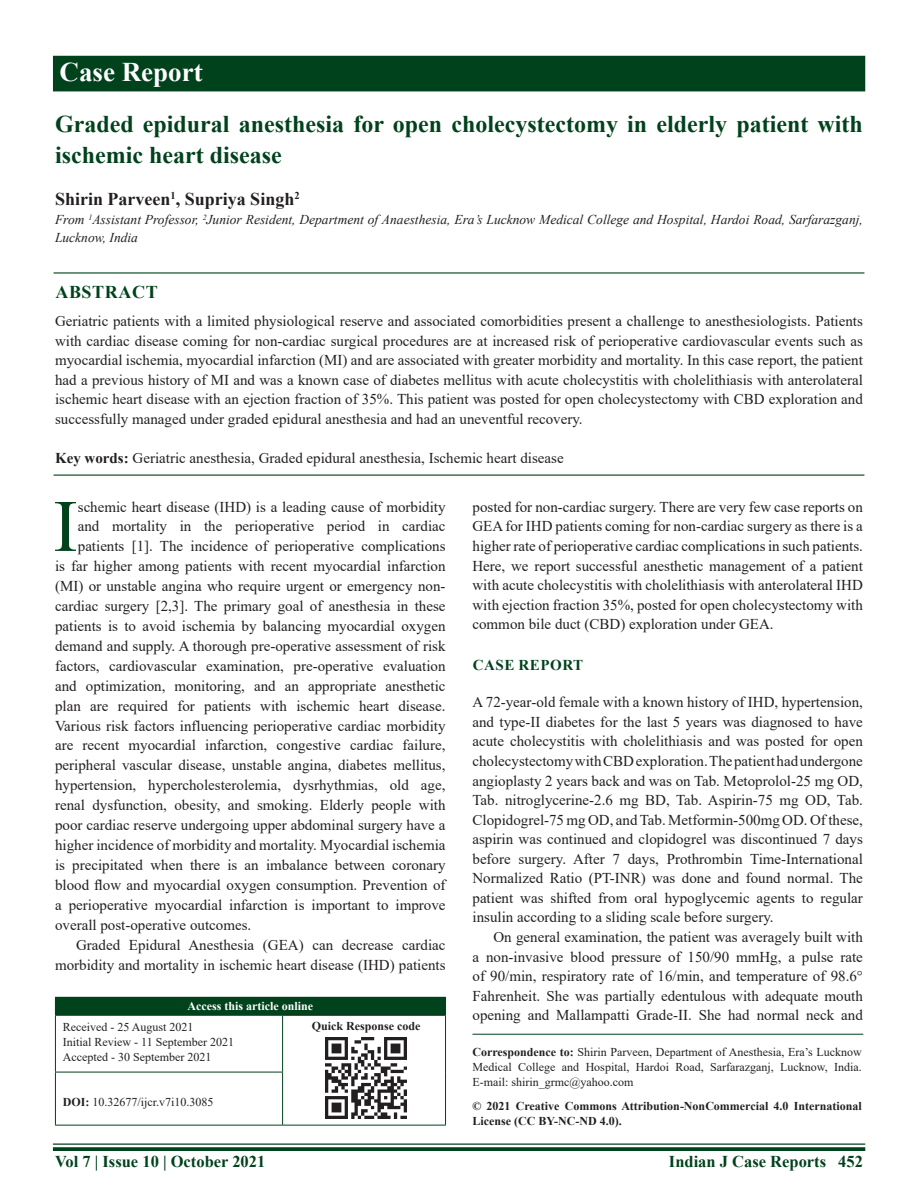
<style>
.page{position:relative;width:918px;height:1188px;background:#fff}
.page>*{position:absolute;margin:0;border:0;box-sizing:border-box;transform-origin:0 0}
.DROP_CAP_TX{font:73.95px "Times New Roman";color:#00421c}
.AH{font:700 27px "Times New Roman";color:#fff}
.AT{font:700 24px/31.5px "Times New Roman";color:#00421c}
.AU{font:700 18px "Times New Roman";color:#231f20}
.ABSH{font:700 18px "Times New Roman";letter-spacing:.035em;color:#00421c}
.RF{font:700 16.5px "Times New Roman";color:#00421c}
.DROP_CAP_TX-2{font:15px "Times New Roman";color:#231f20}
.TX{font:15px/19.5px "Times New Roman";color:#231f20;text-align:justify}
.ABS{font:15px/19.5px "Times New Roman";color:#231f20;text-align:justify}
.TXFL{font:15px/19.5px "Times New Roman";color:#231f20;text-align:justify}
.KWD{font:15px "Times New Roman";color:#231f20}
.t1{font:700 15px "Times New Roman";letter-spacing:.035em;color:#00421c}
.AFF{font:italic 13.5px/18px "Times New Roman";color:#231f20}
.ADD{font:12px/15px "Times New Roman";color:#231f20;text-align:justify}
.CR{font:700 12px/15px "Times New Roman";color:#231f20}
.HIS{font:12px/15px "Times New Roman";color:#231f20}
.DOI{font:12px "Times New Roman";color:#231f20}
.AAO{font:700 12px "Times New Roman";color:#fff}
.QR{font:700 12px "Times New Roman";color:#231f20}
.s1{font-weight:700}
</style>
<div class="page">
<hr style="left:53px;top:1143px;width:812px;height:2px;background:#00421c">
<svg style="left:53px;top:1147px;width:812px;height:4px;background:#0f4d29"></svg>
<div style="left:53px;top:56px;width:812px;height:35px;background:#00421c"></div>
<hr style="left:54px;top:272px;width:810px;height:2px;background:#00421c">
<hr style="left:54px;top:475px;width:810px;height:1px;background:#00421c">
<div style="left:55px;top:997px;width:391px;height:18px;background:#00421c"></div>
<hr style="left:283px;top:1015px;width:162px;height:1px;background:#231f20">
<hr style="left:55px;top:1016px;width:1px;height:56px;background:#00421c">
<hr style="left:55px;top:1015px;width:228px;height:1px;background:#00421c">
<hr style="left:282px;top:1016px;width:1px;height:56px;background:#00421c">
<hr style="left:445px;top:1015px;width:1px;height:57px;background:#00421c">
<hr style="left:445px;top:1072px;width:1px;height:53px;background:#00421c">
<hr style="left:55px;top:1072px;width:1px;height:53px;background:#00421c">
<hr style="left:55px;top:1072px;width:228px;height:1px;background:#00421c">
<hr style="left:55px;top:1125px;width:228px;height:1px;background:#00421c">
<hr style="left:282px;top:1072px;width:1px;height:53px;background:#00421c">
<hr style="left:283px;top:1125px;width:163px;height:1px;background:#00421c">
<img style="left:326px;top:1038px;width:81px;height:81px">
<hr style="left:472px;top:1034px;width:391px;height:1px;background:#00421c">
<p class="AH" style="left:60px;top:52px;width:145px">Case Report</p>
<p class="AT" style="left:55px;top:107px;width:809px">Graded epidural anesthesia for open cholecystectomy in elderly patient with ischemic heart disease</p>
<p class="AU" style="left:55px;top:186px;width:246px">Shirin Parveen<sup>1</sup>, Supriya Singh<sup>2</sup></p>
<p class="AFF" style="left:55px;top:210px;width:809px">From <sup>1</sup>Assistant Professor, <sup>2</sup>Junior Resident, Department of Anaesthesia, Era’s Lucknow Medical College and Hospital, Hardoi Road, Sarfarazganj,<br>Lucknow, India</p>
<p class="ABSH" style="left:55px;top:279px;width:104px">ABSTRACT</p>
<p class="ABS" style="left:55px;top:311px;width:809px">Geriatric patients with a limited physiological reserve and associated comorbidities present a challenge to anesthesiologists. Patients with cardiac disease coming for non-cardiac surgical procedures are at increased risk of perioperative cardiovascular events such as myocardial ischemia, myocardial infarction (MI) and are associated with greater morbidity and mortality. In this case report, the patient had a previous history of MI and was a known case of diabetes mellitus with acute cholecystitis with cholelithiasis with anterolateral ischemic heart disease with an ejection fraction of 35%. This patient was posted for open cholecystectomy with CBD exploration and successfully managed under graded epidural anesthesia and had an uneventful recovery.</p>
<p class="KWD" style="left:55px;top:447px;width:510px"><span class="s1">Key words:</span> Geriatric anesthesia, Graded epidural anesthesia, Ischemic heart disease</p>
<p class="DROP_CAP_TX" style="left:53px;top:474px;width:26px">I</p>
<p class="DROP_CAP_TX-2" style="left:78px;top:496px;width:369px">schemic heart disease (IHD) is a leading cause of morbidity</p>
<p class="DROP_CAP_TX-2" style="left:78px;top:516px;width:369px">and mortality in the perioperative period in cardiac</p>
<p class="DROP_CAP_TX-2" style="left:78px;top:535px;width:369px">patients [1]. The incidence of perioperative complications</p>
<p class="DROP_CAP_TX-2" style="left:55px;top:555px;width:392px">is far higher among patients with recent myocardial infarction</p>
<p class="DROP_CAP_TX-2" style="left:55px;top:575px;width:392px">(MI) or unstable angina who require urgent or emergency non-</p>
<p class="DROP_CAP_TX-2" style="left:55px;top:595px;width:392px">cardiac surgery [2,3]. The primary goal of anesthesia in these</p>
<p class="DROP_CAP_TX-2" style="left:55px;top:615px;width:392px">patients is to avoid ischemia by balancing myocardial oxygen</p>
<p class="DROP_CAP_TX-2" style="left:55px;top:635px;width:392px">demand and supply. A thorough pre-operative assessment of risk</p>
<p class="DROP_CAP_TX-2" style="left:55px;top:655px;width:392px">factors, cardiovascular examination, pre-operative evaluation</p>
<p class="DROP_CAP_TX-2" style="left:55px;top:675px;width:392px">and optimization, monitoring, and an appropriate anesthetic</p>
<p class="DROP_CAP_TX-2" style="left:55px;top:695px;width:392px">plan are required for patients with ischemic heart disease.</p>
<p class="DROP_CAP_TX-2" style="left:55px;top:715px;width:392px">Various risk factors influencing perioperative cardiac morbidity</p>
<p class="DROP_CAP_TX-2" style="left:55px;top:735px;width:392px">are recent myocardial infarction, congestive cardiac failure,</p>
<p class="DROP_CAP_TX-2" style="left:55px;top:755px;width:392px">peripheral vascular disease, unstable angina, diabetes mellitus,</p>
<p class="DROP_CAP_TX-2" style="left:55px;top:775px;width:392px">hypertension, hypercholesterolemia, dysrhythmias, old age,</p>
<p class="DROP_CAP_TX-2" style="left:55px;top:795px;width:392px">renal dysfunction, obesity, and smoking. Elderly people with</p>
<p class="DROP_CAP_TX-2" style="left:55px;top:815px;width:392px">poor cardiac reserve undergoing upper abdominal surgery have a</p>
<p class="DROP_CAP_TX-2" style="left:55px;top:835px;width:392px">higher incidence of morbidity and mortality. Myocardial ischemia</p>
<p class="DROP_CAP_TX-2" style="left:55px;top:855px;width:392px">is precipitated when there is an imbalance between coronary</p>
<p class="DROP_CAP_TX-2" style="left:55px;top:875px;width:392px">blood flow and myocardial oxygen consumption. Prevention of</p>
<p class="DROP_CAP_TX-2" style="left:55px;top:894px;width:392px">a perioperative myocardial infarction is important to improve</p>
<p class="DROP_CAP_TX-2" style="left:55px;top:914px;width:198px">overall post-operative outcomes.</p>
<p class="TX" style="left:55px;top:935px;width:392px;line-height:20px;text-align:right">Graded Epidural Anesthesia (GEA) can decrease cardiac morbidity and mortality in ischemic heart disease (IHD) patients</p>
<p class="AAO" style="left:188px;top:998px;width:127px">Access this article online</p>
<p class="HIS" style="left:63px;top:1019px;width:173px">Received - 25 August 2021<br>Initial Review - 11 September 2021<br>Accepted - 30 September 2021</p>
<p class="QR" style="left:312px;top:1017px;width:110px">Quick Response code</p>
<p class="DOI" style="left:63px;top:1094px;width:152px"><span class="s1">DOI:</span> 10.32677/ijcr.v7i10.3085</p>
<p class="TX" style="left:472px;top:497px;width:392px">posted for non-cardiac surgery. There are very few case reports on GEA for IHD patients coming for non-cardiac surgery as there is a higher rate of perioperative cardiac complications in such patients.<br>Here, we report successful anesthetic management of a patient with acute cholecystitis with cholelithiasis with anterolateral IHD with ejection fraction 35%, posted for open cholecystectomy with common bile duct (CBD) exploration under GEA.</p>
<h1 class="t1" style="left:473px;top:654px;width:112px">CASE REPORT</h1>
<p class="TXFL" style="left:472px;top:692px;width:392px">A 72-year-old female with a known history of IHD, hypertension, and type-II diabetes for the last 5 years was diagnosed to have acute cholecystitis with cholelithiasis and was posted for open cholecystectomy with CBD exploration. The patient had undergone angioplasty 2 years back and was on Tab. Metoprolol-25 mg OD, Tab. nitroglycerine-2.6 mg BD, Tab. Aspirin-75 mg OD, Tab.<br>Clopidogrel-75 mg OD, and Tab. Metformin-500mg OD. Of these, aspirin was continued and clopidogrel was discontinued 7 days before surgery. After 7 days, Prothrombin Time-International Normalized Ratio (PT-INR) was done and found normal. The patient was shifted from oral hypoglycemic agents to regular insulin according to a sliding scale before surgery.</p>
<p class="TX" style="left:472px;top:927px;width:392px;text-indent:21px">On general examination, the patient was averagely built with a non-invasive blood pressure of 150/90 mmHg, a pulse rate of 90/min, respiratory rate of 16/min, and temperature of 98.6° Fahrenheit. She was partially edentulous with adequate mouth opening and Mallampatti Grade-II. She had normal neck and</p>
<p class="ADD" style="left:472px;top:1044px;width:391px"><span class="s1">Correspondence to:</span> Shirin Parveen, Department of Anesthesia, Era’s Lucknow Medical College and Hospital, Hardoi Road, Sarfarazganj, Lucknow, India.<br>E-mail: shirin_grmc@yahoo.com</p>
<p class="CR" style="left:472px;top:1099px;width:391px">© 2021 Creative Commons Attribution-NonCommercial 4.0 International<br>License (CC BY-NC-ND 4.0).</p>
<p class="RF" style="left:55px;top:1150px;width:212px">Vol 7 | Issue 10 | October 2021</p>
<p class="RF" style="left:669px;top:1150px;width:195px">Indian J Case Reports 452</p>
</div>
